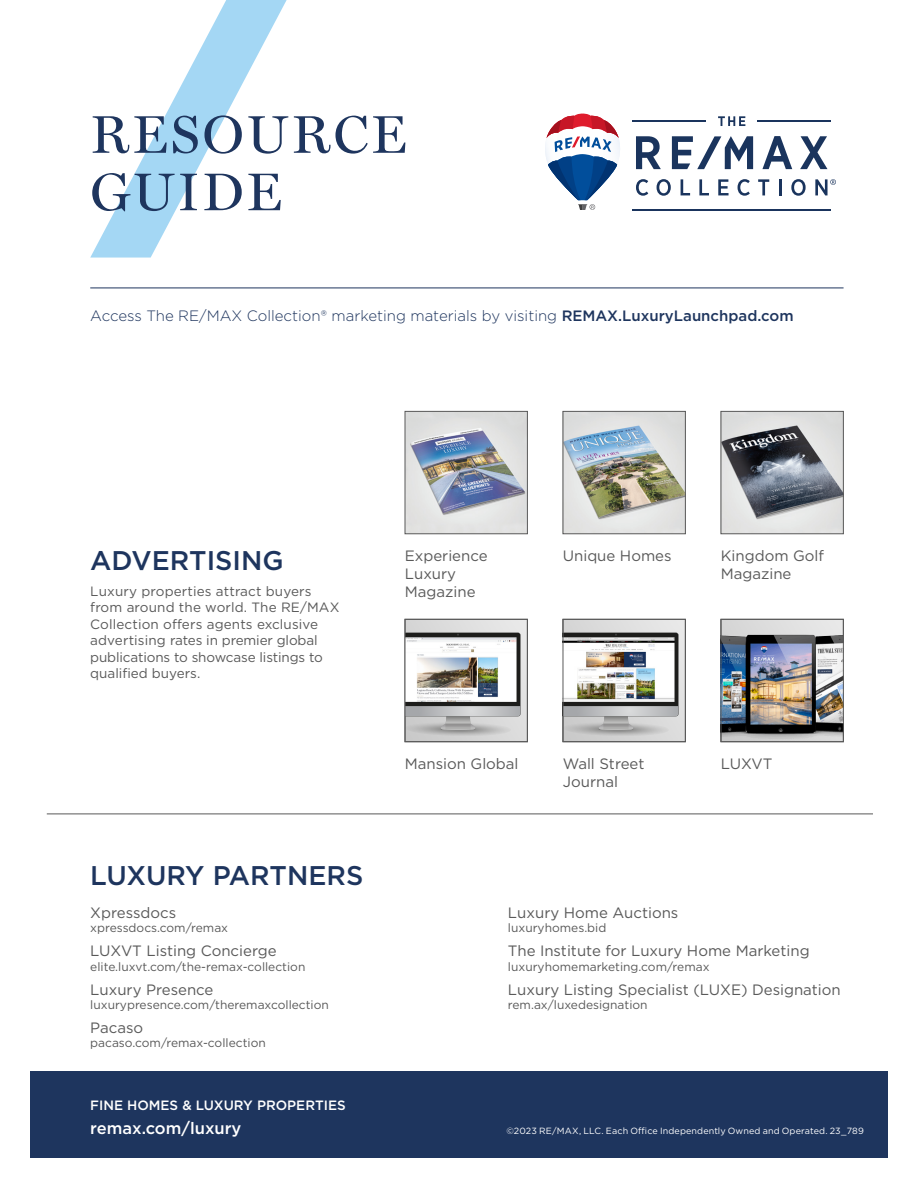
<style>
.page{position:relative;width:918px;height:1188px;background:#fff}
.page>*{position:absolute;margin:0;border:0;box-sizing:border-box;transform-origin:0 0}
.t1{font:53.4px/57.4px "Miller Display";letter-spacing:.05em;color:#1e355e}
.t2{font:500 27px "Gotham";color:#1e355e}
.Body{font:500 16.5px "Gotham";color:#fff}
.t3{font:15px/18px "Gotham";color:#595959}
.t4{font:300 15px "Gotham";color:#1e355e}
.t5{font:13.5px/16.5px "Gotham";letter-spacing:.005em;color:#595959}
.Body-2{font:500 13.5px "Gotham";color:#fff}
.t6{font:12px "Gotham";color:#595959}
.Disclaimer{font:9px "Gotham";letter-spacing:.015em;color:#fff}
.s1{font-weight:500}
</style>
<div class="page">
<div style="left:30px;top:1071px;width:858px;height:87px;background:#1e355e"></div>
<hr style="left:47px;top:814px;width:826px;height:1px;background:#595959">
<img style="left:407px;top:413px;width:119px;height:119px">
<div style="left:405px;top:411px;width:123px;height:123px;border:1px solid #595959"></div>
<img style="left:565px;top:413px;width:119px;height:119px">
<div style="left:563px;top:411px;width:123px;height:123px;border:1px solid #595959"></div>
<img style="left:723px;top:413px;width:119px;height:119px">
<div style="left:721px;top:411px;width:123px;height:123px;border:1px solid #595959"></div>
<hr style="left:90px;top:288px;width:754px;height:1px;background:#1e355e">
<img style="left:723px;top:621px;width:119px;height:119px">
<img style="left:565px;top:633px;width:114px;height:104px">
<div style="left:563px;top:619px;width:123px;height:123px;border:1px solid #595959"></div>
<img style="left:407px;top:633px;width:114px;height:104px">
<div style="left:405px;top:619px;width:123px;height:123px;border:1px solid #595959"></div>
<div style="left:721px;top:619px;width:123px;height:123px;border:1px solid #595959"></div>
<svg style="left:90px;top:0;width:197px;height:258px"></svg>
<hr style="left:632px;top:209px;width:199px;height:2px;background:#1a345d">
<hr style="left:632px;top:120px;width:74px;height:2px;background:#1a345d">
<hr style="left:757px;top:120px;width:74px;height:2px;background:#1a345d">
<svg style="left:718px;top:116px;width:27px;height:10px"></svg>
<svg style="left:636px;top:136px;width:25px;height:33px"></svg>
<svg style="left:762px;top:136px;width:30px;height:33px"></svg>
<svg style="left:800px;top:136px;width:28px;height:33px"></svg>
<svg style="left:672px;top:136px;width:81px;height:33px"></svg>
<svg style="left:636px;top:179px;width:12px;height:17px"></svg>
<svg style="left:657px;top:179px;width:14px;height:17px"></svg>
<svg style="left:681px;top:179px;width:9px;height:16px"></svg>
<svg style="left:699px;top:179px;width:10px;height:16px"></svg>
<svg style="left:718px;top:179px;width:11px;height:16px"></svg>
<svg style="left:738px;top:179px;width:12px;height:17px"></svg>
<svg style="left:758px;top:179px;width:11px;height:16px"></svg>
<svg style="left:779px;top:179px;width:2px;height:16px"></svg>
<svg style="left:791px;top:179px;width:15px;height:17px"></svg>
<svg style="left:815px;top:179px;width:21px;height:16px"></svg>
<svg style="left:545px;top:113px;width:75px;height:97px"></svg>
<p class="t1" style="left:90px;top:106px;width:318px">RESOURCE<br>GUIDE</p>
<p class="t4" style="left:90px;top:307px;width:705px">Access The RE/MAX Collection® marketing materials by visiting <span class="s1">REMAX.LuxuryLaunchpad.com</span></p>
<p class="t2" style="left:90px;top:543px;width:195px">ADVERTISING</p>
<p class="t3" style="left:405px;top:546px;width:84px">Experience<br>Luxury<br>Magazine</p>
<p class="t5" style="left:90px;top:583px;width:251px">Luxury properties attract buyers from around the world. The RE/MAX<br>Collection offers agents exclusive advertising rates in premier global publications to showcase listings to qualified buyers.</p>
<p class="t3" style="left:563px;top:546px;width:110px">Unique Homes</p>
<p class="t3" style="left:721px;top:546px;width:105px">Kingdom Golf<br>Magazine</p>
<p class="t2" style="left:90px;top:858px;width:275px">LUXURY PARTNERS</p>
<p class="t3" style="left:90px;top:903px;width:87px">Xpressdocs</p>
<p class="t6" style="left:90px;top:920px;width:139px">xpressdocs.com/remax</p>
<p class="t3" style="left:90px;top:942px;width:188px">LUXVT Listing Concierge</p>
<p class="t6" style="left:90px;top:959px;width:217px">elite.luxvt.com/the-remax-collection</p>
<p class="t3" style="left:90px;top:980px;width:125px">Luxury Presence</p>
<p class="t6" style="left:90px;top:997px;width:240px">luxurypresence.com/theremaxcollection</p>
<p class="t3" style="left:90px;top:1018px;width:54px">Pacaso</p>
<p class="t6" style="left:90px;top:1035px;width:177px">pacaso.com/remax-collection</p>
<p class="Body-2" style="left:90px;top:1096px;width:257px">FINE HOMES &amp; LUXURY PROPERTIES</p>
<p class="Body" style="left:90px;top:1117px;width:153px">remax.com/luxury</p>
<p class="t3" style="left:405px;top:754px;width:115px">Mansion Global</p>
<p class="t3" style="left:563px;top:754px;width:83px">Wall Street</p>
<p class="t3" style="left:721px;top:754px;width:53px">LUXVT</p>
<p class="t3" style="left:563px;top:772px;width:57px">Journal</p>
<p class="t3" style="left:508px;top:903px;width:172px">Luxury Home Auctions</p>
<p class="t6" style="left:508px;top:920px;width:100px">luxuryhomes.bid</p>
<p class="t3" style="left:508px;top:942px;width:303px">The Institute for Luxury Home Marketing</p>
<p class="t6" style="left:508px;top:959px;width:203px">luxuryhomemarketing.com/remax</p>
<p class="t3" style="left:508px;top:980px;width:334px">Luxury Listing Specialist (LUXE) Designation</p>
<p class="t6" style="left:508px;top:997px;width:141px">rem.ax/luxedesignation</p>
<p class="Disclaimer" style="left:507px;top:1125px;width:359px">©2023 RE/MAX, LLC. Each Office Independently Owned and Operated. 23_789</p>
</div>
